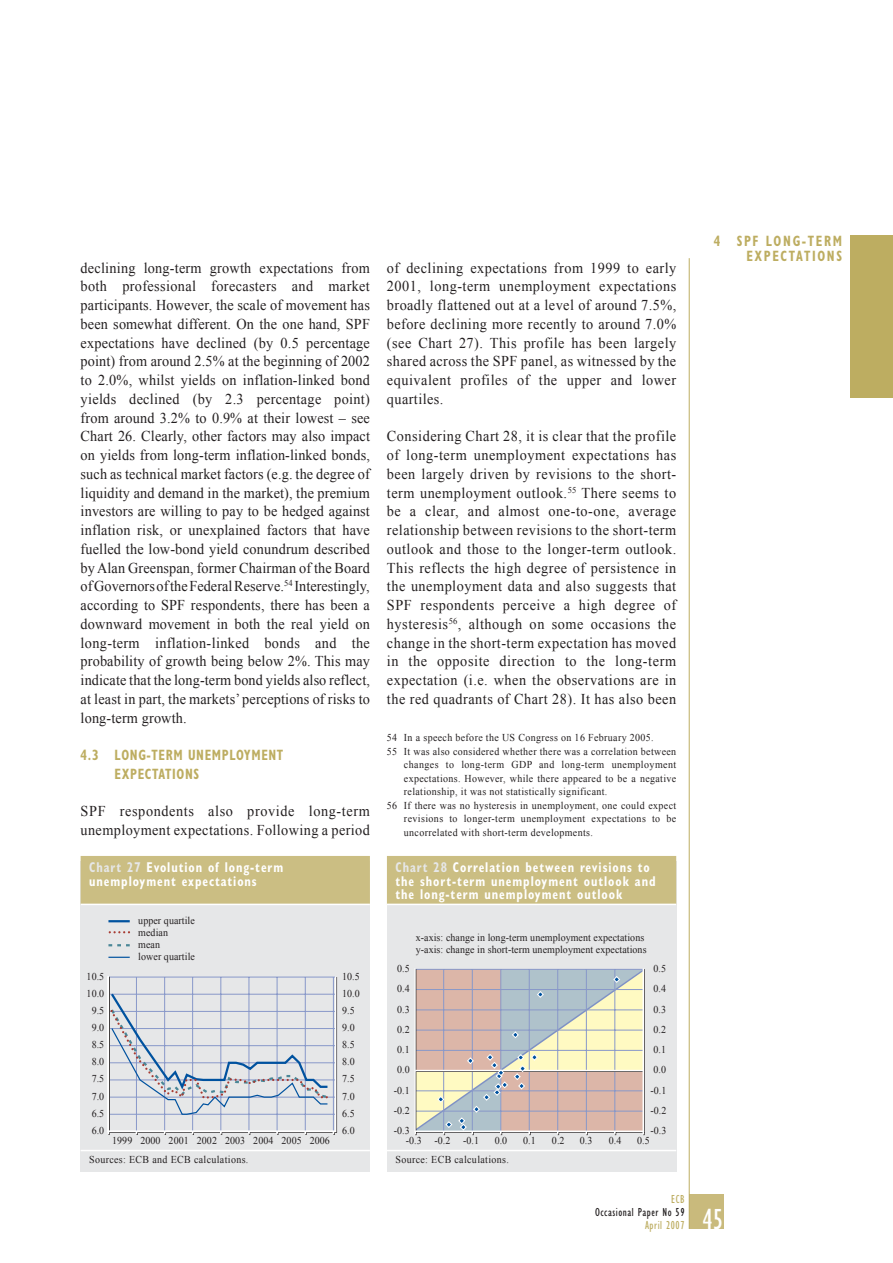
<style>
.page{position:relative;width:893px;height:1263px;background:#fff}
.page>*{position:absolute;margin:0;border:0;box-sizing:border-box;transform-origin:0 0}
.t1{font:condensed 30px "Gill Sans";color:#fff;scale:.95 1}
.t2{font:15px/18.8px "Times New Roman";letter-spacing:.035em;color:#231f20;text-align:justify;scale:.95 1}
.t3{font:700 condensed 15px/18.8px "Gill Sans";letter-spacing:.05em;color:#bdad61;scale:.85 1}
.t4{font:700 condensed 15px/15px "Gill Sans";letter-spacing:.13em;color:#bdad61;text-align:right;scale:.85 1}
.t5{font:700 condensed 14.25px/13.5px "Gill Sans";letter-spacing:.075em;color:#fff;scale:.85 1}
.t6{font:condensed 12px "Gill Sans";letter-spacing:.05em;color:#231f20;scale:.95 1}
.t7{font:condensed 12px "Gill Sans";letter-spacing:.05em;color:#bdad61;scale:.95 1}
.t8{font:10.5px "Times New Roman";letter-spacing:.035em;color:#231f20;scale:.95 1}
.t9{font:10.5px/12px "Times New Roman";letter-spacing:.005em;color:#231f20;scale:.95 1}
.s1{color:#e6e7e8}
</style>
<div class="page">
<div style="left:689px;top:1195px;width:34px;height:34px;background:#c9ba7c"></div>
<hr style="left:689px;top:258px;width:1px;height:971px;background:#bdad61">
<div style="left:850px;top:235px;width:42px;height:162px;background:#bdad61"></div>
<div style="left:81px;top:862px;width:289px;height:310px;background:#e6e7e8"></div>
<div style="left:81px;top:856px;width:289px;height:49px;background:#cbbe83"></div>
<hr style="left:81px;top:904px;width:289px;height:1px;background:#fff">
<hr style="left:81px;top:1150px;width:289px;height:1px;background:#fff">
<svg style="left:107px;top:920px;width:231px;height:215px"></svg>
<div style="left:387px;top:862px;width:289px;height:310px;background:#e6e7e8"></div>
<div style="left:387px;top:856px;width:289px;height:49px;background:#cbbe83"></div>
<hr style="left:387px;top:904px;width:289px;height:1px;background:#fff">
<svg style="left:414px;top:968px;width:231px;height:167px;background:#d2c7bb"></svg>
<hr style="left:387px;top:1150px;width:289px;height:1px;background:#fff">
<p class="t2" style="left:81px;top:258px;width:306px">declining long-term growth expectations from both professional forecasters and market participants. However, the scale of movement has been somewhat different. On the one hand, SPF expectations have declined (by 0.5 percentage point) from around 2.5% at the beginning of 2002 to 2.0%, whilst yields on inflation-linked bond yields declined (by 2.3 percentage point) from around 3.2% to 0.9% at their lowest – see Chart 26. Clearly, other factors may also impact on yields from long-term inflation-linked bonds, such as technical market factors (e.g. the degree of liquidity and demand in the market), the premium investors are willing to pay to be hedged against inflation risk, or unexplained factors that have fuelled the low-bond yield conundrum described by Alan Greenspan, former Chairman of the Board of Governors of the Federal Reserve.<sup>54</sup> Interestingly, according to SPF respondents, there has been a downward movement in both the real yield on long-term inflation-linked bonds and the probability of growth being below 2%. This may indicate that the long-term bond yields also reflect, at least in part, the markets’ perceptions of risks to long-term growth.</p>
<p class="t3" style="left:115px;top:747px;width:200px;text-indent:-34px">4.3 LONG-TERM UNEMPLOYMENT<br>EXPECTATIONS</p>
<p class="t2" style="left:81px;top:802px;width:306px">SPF respondents also provide long-term unemployment expectations. Following a period</p>
<p class="t5" style="left:89px;top:862px;width:230px"><span class="s1">Chart 27</span> Evolution of long-term unemployment expectations</p>
<p class="t9" style="left:138px;top:915px;width:61px">upper quartile median<br>mean<br>lower quartile</p>
<p class="t8" style="left:87px;top:970px;width:20px">10.5</p>
<p class="t8" style="left:342px;top:970px;width:20px">10.5</p>
<p class="t8" style="left:87px;top:987px;width:20px">10.0</p>
<p class="t8" style="left:342px;top:987px;width:20px">10.0</p>
<p class="t8" style="left:92px;top:1005px;width:15px">9.5</p>
<p class="t8" style="left:342px;top:1005px;width:15px">9.5</p>
<p class="t8" style="left:92px;top:1022px;width:15px">9.0</p>
<p class="t8" style="left:342px;top:1022px;width:15px">9.0</p>
<p class="t8" style="left:92px;top:1039px;width:15px">8.5</p>
<p class="t8" style="left:342px;top:1039px;width:15px">8.5</p>
<p class="t8" style="left:92px;top:1056px;width:15px">8.0</p>
<p class="t8" style="left:342px;top:1056px;width:15px">8.0</p>
<p class="t8" style="left:92px;top:1073px;width:15px">7.5</p>
<p class="t8" style="left:342px;top:1073px;width:15px">7.5</p>
<p class="t8" style="left:92px;top:1090px;width:15px">7.0</p>
<p class="t8" style="left:342px;top:1090px;width:15px">7.0</p>
<p class="t8" style="left:92px;top:1107px;width:15px">6.5</p>
<p class="t8" style="left:342px;top:1107px;width:15px">6.5</p>
<p class="t8" style="left:92px;top:1125px;width:15px">6.0</p>
<p class="t8" style="left:342px;top:1125px;width:15px">6.0</p>
<p class="t9" style="left:112px;top:1135px;width:231px">1999 2000 2001 2002 2003 2004 2005 2006</p>
<p class="t8" style="left:89px;top:1154px;width:169px">Sources: ECB and ECB calculations.</p>
<p class="t2" style="left:387px;top:258px;width:306px">of declining expectations from 1999 to early 2001, long-term unemployment expectations broadly flattened out at a level of around 7.5%, before declining more recently to around 7.0% (see Chart 27). This profile has been largely shared across the SPF panel, as witnessed by the equivalent profiles of the upper and lower quartiles.</p>
<p class="t2" style="left:387px;top:427px;width:306px">Considering Chart 28, it is clear that the profile of long-term unemployment expectations has been largely driven by revisions to the short&shy;term unemployment outlook.<sup>55</sup> There seems to be a clear, and almost one-to-one, average relationship between revisions to the short-term outlook and those to the longer-term outlook.<br>This reflects the high degree of persistence in the unemployment data and also suggests that SPF respondents perceive a high degree of hysteresis<sup>56</sup>, although on some occasions the change in the short-term expectation has moved in the opposite direction to the long-term expectation (i.e. when the observations are in the red quadrants of Chart 28). It has also been</p>
<p class="t8" style="left:387px;top:732px;width:282px">54 In a speech before the US Congress on 16 February 2005.</p>
<p class="t8" style="left:387px;top:746px;width:306px">55 It was also considered whether there was a correlation between</p>
<p class="t8" style="left:404px;top:759px;width:288px">changes to long-term GDP and long-term unemployment</p>
<p class="t8" style="left:404px;top:773px;width:288px">expectations. However, while there appeared to be a negative</p>
<p class="t8" style="left:404px;top:786px;width:216px">relationship, it was not statistically significant.</p>
<p class="t8" style="left:387px;top:800px;width:306px">56 If there was no hysteresis in unemployment, one could expect</p>
<p class="t8" style="left:404px;top:813px;width:288px">revisions to longer-term unemployment expectations to be</p>
<p class="t8" style="left:404px;top:827px;width:200px">uncorrelated with short-term developments.</p>
<p class="t5" style="left:395px;top:862px;width:307px"><span class="s1">Chart 28</span> Correlation between revisions to the short-term unemployment outlook and the long-term unemployment outlook</p>
<p class="t9" style="left:416px;top:932px;width:244px">x-axis: change in long-term unemployment expectations y-axis: change in short-term unemployment expectations</p>
<p class="t8" style="left:397px;top:963px;width:15px">0.5</p>
<p class="t8" style="left:653px;top:963px;width:15px">0.5</p>
<p class="t8" style="left:397px;top:983px;width:15px">0.4</p>
<p class="t8" style="left:653px;top:983px;width:15px">0.4</p>
<p class="t8" style="left:397px;top:1003px;width:15px">0.3</p>
<p class="t8" style="left:653px;top:1003px;width:15px">0.3</p>
<p class="t8" style="left:397px;top:1024px;width:15px">0.2</p>
<p class="t8" style="left:653px;top:1024px;width:15px">0.2</p>
<p class="t8" style="left:397px;top:1044px;width:15px">0.1</p>
<p class="t8" style="left:653px;top:1044px;width:15px">0.1</p>
<p class="t8" style="left:397px;top:1064px;width:15px">0.0</p>
<p class="t8" style="left:653px;top:1064px;width:15px">0.0</p>
<p class="t8" style="left:394px;top:1084px;width:18px">-0.1</p>
<p class="t8" style="left:650px;top:1084px;width:18px">-0.1</p>
<p class="t8" style="left:394px;top:1105px;width:18px">-0.2</p>
<p class="t8" style="left:650px;top:1105px;width:18px">-0.2</p>
<p class="t8" style="left:394px;top:1125px;width:18px">-0.3</p>
<p class="t8" style="left:650px;top:1125px;width:18px">-0.3</p>
<p class="t8" style="left:434px;top:1134px;width:49px">-0.2 -0.1</p>
<p class="t8" style="left:494px;top:1134px;width:15px">0.0</p>
<p class="t8" style="left:523px;top:1134px;width:15px">0.1</p>
<p class="t8" style="left:552px;top:1134px;width:15px">0.2</p>
<p class="t8" style="left:579px;top:1134px;width:15px">0.3</p>
<p class="t8" style="left:608px;top:1134px;width:15px">0.4</p>
<p class="t8" style="left:395px;top:1154px;width:121px">Source: ECB calculations.</p>
<p class="t8" style="left:405px;top:1134px;width:18px">-0.3</p>
<p class="t8" style="left:637px;top:1134px;width:15px">0.5</p>
<p class="t7" style="left:671px;top:1195px;width:16px">ECB</p>
<p class="t6" style="left:595px;top:1208px;width:96px">Occasional Paper No 59</p>
<p class="t7" style="left:645px;top:1221px;width:43px">April 2007</p>
<p class="t4" style="left:714px;top:235px;width:152px">4 SPF LONG-TERM<br>EXPECTATIONS</p>
<h1 class="t1" style="left:702px;top:1208px;width:23px">45</h1>
</div>
